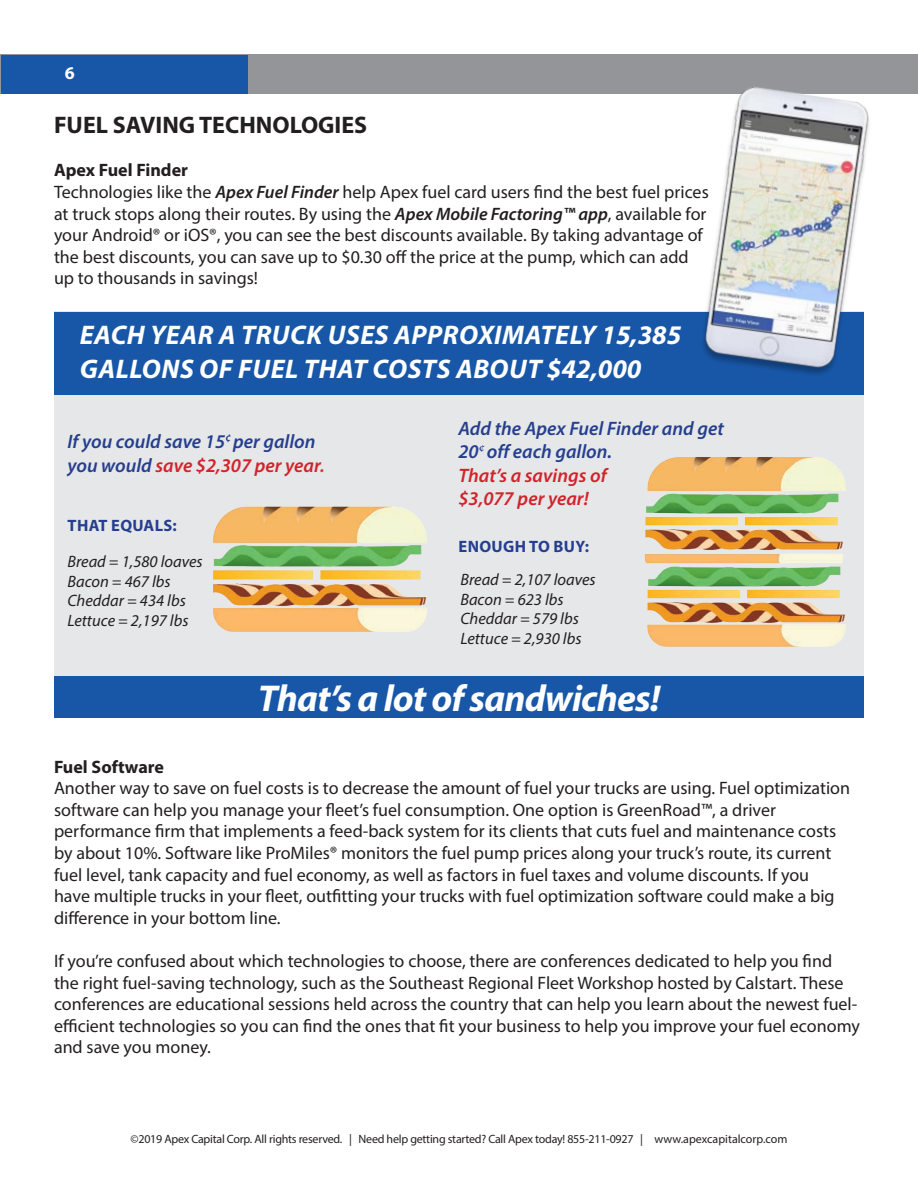
<style>
.page{position:relative;width:918px;height:1188px;background:#fff}
.page>*{position:absolute;margin:0;border:0;box-sizing:border-box;transform-origin:0 0}
.t1{font:italic 700 37.5px "Myriad Pro";letter-spacing:-.02em;color:#fff}
.t2{font:italic 700 27px "Myriad Pro";letter-spacing:.02em;color:#fff}
.t3{font:700 24px "Myriad Pro";color:#231f20}
.t4{font:italic 600 19.5px/23.4px "Myriad Pro";color:#253f8e}
.t5{font:italic 600 19.5px "Myriad Pro";color:#d1232a}
.t6{font:18px/21.6px "Myriad Pro";color:#231f20}
.t7{font:700 18px "Myriad Pro";color:#231f20}
.t8{font:700 18px "Myriad Pro";color:#fff}
.t9{font:italic 16.5px "Myriad Pro";color:#231f20}
.t10{font:700 16.5px "Myriad Pro";letter-spacing:.02em;color:#253f8e}
.t11{font:12px "Myriad Pro";letter-spacing:-.02em;color:#231f20}
.s1{font-weight:600;font-style:italic}
.s2{color:#d1232a}
.s3{color:#d53f33}
</style>
<div class="page">
<div style="left:1px;top:54px;width:917px;height:40px;background:#939598"></div>
<div style="left:1px;top:55px;width:247px;height:38px;background:#1857a7"></div>
<div style="left:54px;top:311px;width:810px;height:407px;background:#e6e7e9"></div>
<img style="left:213px;top:506px;width:214px;height:126px">
<img style="left:644px;top:457px;width:202px;height:190px">
<div style="left:54px;top:677px;width:810px;height:41px;background:#1857a7"></div>
<div style="left:54px;top:312px;width:810px;height:83px;background:#1857a7"></div>
<img style="left:703px;top:87px;width:166px;height:288px">
<p class="t8" style="left:65px;top:61px;width:11px">6</p>
<p class="t3" style="left:54px;top:109px;width:315px">FUEL SAVING TECHNOLOGIES</p>
<p class="t7" style="left:54px;top:159px;width:136px">Apex Fuel Finder</p>
<p class="t6" style="left:54px;top:181px;width:656px">Technologies like the <span class="s1">Apex Fuel Finder</span> help Apex fuel card users find the best fuel prices at truck stops along their routes. By using the <span class="s1">Apex Mobile Factoring™ app</span>, available for your Android® or iOS®, you can see the best discounts available. By taking advantage of the best discounts, you can save up to $0.30 off the price at the pump, which can add up to thousands in savings!</p>
<p class="t2" style="left:80px;top:317px;width:603px">EACH YEAR A TRUCK USES APPROXIMATELY 15,385</p>
<p class="t2" style="left:80px;top:352px;width:563px">GALLONS OF FUEL THAT COSTS ABOUT $42,000</p>
<p class="t4" style="left:68px;top:429px;width:259px">If you could save 15<sup>¢</sup> per gallon you would <span class="s2">save $2,307 per year</span><span class="s3">.</span></p>
<p class="t10" style="left:68px;top:515px;width:111px">THAT EQUALS:</p>
<p class="t9" style="left:67px;top:551px;width:137px">Bread = 1,580 loaves</p>
<p class="t9" style="left:67px;top:571px;width:105px">Bacon = 467 lbs</p>
<p class="t9" style="left:67px;top:591px;width:120px">Cheddar = 434 lbs</p>
<p class="t9" style="left:67px;top:611px;width:123px">Lettuce = 2,197 lbs</p>
<p class="t4" style="left:458px;top:416px;width:267px">Add the Apex Fuel Finder and get<br>20<sup>¢</sup> off each gallon.</p>
<p class="t5" style="left:458px;top:463px;width:150px">That’s a savings of</p>
<p class="t5" style="left:458px;top:486px;width:132px">$3,077 per year!</p>
<p class="t10" style="left:459px;top:536px;width:132px">ENOUGH TO BUY:</p>
<p class="t9" style="left:460px;top:569px;width:137px">Bread = 2,107 loaves</p>
<p class="t9" style="left:460px;top:589px;width:105px">Bacon = 623 lbs</p>
<p class="t9" style="left:460px;top:609px;width:120px">Cheddar = 579 lbs</p>
<p class="t9" style="left:460px;top:629px;width:123px">Lettuce = 2,930 lbs</p>
<p class="t1" style="left:258px;top:674px;width:404px">That’s a lot of sandwiches!</p>
<p class="t7" style="left:54px;top:755px;width:112px">Fuel Software</p>
<p class="t6" style="left:54px;top:777px;width:798px">Another way to save on fuel costs is to decrease the amount of fuel your trucks are using. Fuel optimization software can help you manage your fleet’s fuel consumption. One option is GreenRoad™, a driver performance firm that implements a feed-back system for its clients that cuts fuel and maintenance costs by about 10%. Software like ProMiles® monitors the fuel pump prices along your truck’s route, its current fuel level, tank capacity and fuel economy, as well as factors in fuel taxes and volume discounts. If you<br>have multiple trucks in your fleet, outfitting your trucks with fuel optimization software could make a big difference in your bottom line.</p>
<p class="t6" style="left:54px;top:950px;width:807px">If you’re confused about which technologies to choose, there are conferences dedicated to help you find the right fuel-saving technology, such as the Southeast Regional Fleet Workshop hosted by Calstart. These conferences are educational sessions held across the country that can help you learn about the newest fuel&shy;efficient technologies so you can find the ones that fit your business to help you improve your fuel economy and save you money.</p>
<p class="t11" style="left:131px;top:1132px;width:658px">©2019 Apex Capital Corp. All rights reserved. | Need help getting started? Call Apex today! 855-211-0927 | www.apexcapitalcorp.com</p>
</div>
